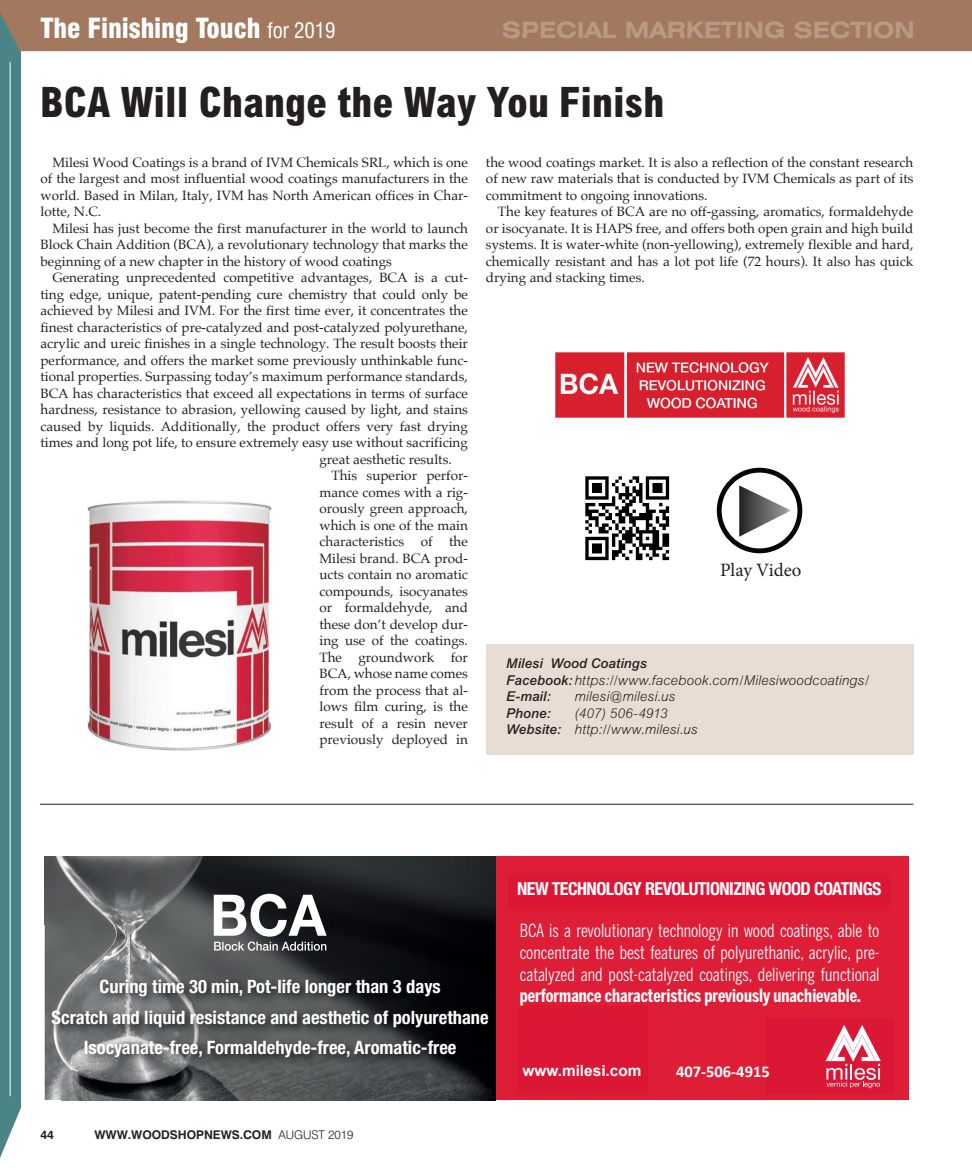
<style>
.page{position:relative;width:972px;height:1175px;background:#fff}
.page>*{position:absolute;margin:0;border:0;box-sizing:border-box;transform-origin:0 0}
.t1{font:800 condensed 42px "Arial";color:#231f20}
.t2{font:900 condensed 27px "Swiss 721 BT";letter-spacing:-.005em;color:#fff}
.t3{font:700 expanded 22.5px "Swiss 721 BT";letter-spacing:-.005em;color:#b99984}
.t4{font:18.9px "Minion Pro";color:#231f20}
.t5{font:700 condensed 18.45px/30.8px "Helvetica Neue LT Std";color:#fff;text-align:center}
.t6{font:18px/21.6px "Benton Sans Comp";color:#fff;text-align:justify}
.t7{font:700 condensed 18px "Helvetica Neue LT Std";letter-spacing:-.03em;color:#fff}
.t8{font:700 16.5px "Calibri";color:#fff}
.t9{font:700 15.45px "Arial";color:#fff}
.BODY_TEXT{font:13.5px/16.5px "Palatino";color:#231f20;text-align:justify}
.INFO_TEXT{font:italic 300 13.5px "Arial";letter-spacing:.005em;color:#231f20}
.INFO_TEXT-2{font:italic 500 13.5px "Arial";letter-spacing:.01em;color:#231f20}
.t10{font:700 12px "Swiss 721 BT";letter-spacing:-.005em;color:#231f20}
.t11{font:700 9.3px "Helvetica Neue";color:#fff}
.s1{font-weight:400;font-size:21px}
.s2{font-weight:500}
.s3{font-weight:300}
.s4{font-weight:700}
.s5{font-family:"Helvetica Neue";font-size:9.3px}
</style>
<div class="page">
<svg style="left:0;top:51px;width:22px;height:1107px;background:#598e90"></svg>
<div style="left:0;top:0;width:972px;height:51px;background:#a2795f"></div>
<hr style="left:10px;top:62px;width:1px;height:1034px;background:#fff">
<div style="left:717px;top:468px;width:85px;height:85px;border:5px solid #060504;border-radius:50%"></div>
<svg style="left:739px;top:485px;width:52px;height:52px"></svg>
<hr style="left:40px;top:804px;width:873px;height:1px;background:#231f20">
<img style="left:88px;top:500px;width:184px;height:251px">
<div style="left:486px;top:644px;width:427px;height:111px;background:#e8dcd3"></div>
<img style="left:555px;top:352px;width:290px;height:66px">
<div style="left:495px;top:857px;width:414px;height:243px;background:#de1d37"></div>
<img style="left:45px;top:857px;width:450px;height:67px">
<img style="left:45px;top:924px;width:86px;height:68px">
<img style="left:131px;top:924px;width:364px;height:50px">
<img style="left:45px;top:992px;width:16px;height:108px">
<img style="left:61px;top:1069px;width:434px;height:31px">
<svg style="left:214px;top:893px;width:113px;height:57px"></svg>
<img style="left:48px;top:974px;width:447px;height:95px">
<div style="left:509px;top:875px;width:382px;height:34px;background:#dc1736"></div>
<div style="left:766px;top:1018px;width:128px;height:76px;background:#dc1736"></div>
<svg style="left:826px;top:1025px;width:55px;height:63px"></svg>
<div style="left:519px;top:1004px;width:129px;height:88px;background:#dc1736"></div>
<img style="left:585px;top:476px;width:85px;height:85px">
<p class="t2" style="left:40px;top:12px;width:297px">The Finishing Touch <span class="s1">for 2019</span></p>
<p class="t3" style="left:502px;top:17px;width:415px">SPECIAL MARKETING SECTION</p>
<p class="t1" style="left:40px;top:77px;width:625px">BCA Will Change the Way You Finish</p>
<p class="BODY_TEXT" style="left:40px;top:154px;width:429px;text-indent:12px">Milesi Wood Coatings is a brand of IVM Chemicals SRL, which is one of the largest and most influential wood coatings manufacturers in the world. Based in Milan, Italy, IVM has North American offices in Char&shy;lotte, N.C.</p>
<p class="BODY_TEXT" style="left:40px;top:220px;width:429px;text-indent:12px">Milesi has just become the first manufacturer in the world to launch Block Chain Addition (BCA), a revolutionary technology that marks the beginning of a new chapter in the history of wood coatings</p>
<p class="BODY_TEXT" style="left:52px;top:269px;width:417px">Generating unprecedented competitive advantages, BCA is a cut-</p>
<p class="BODY_TEXT" style="left:40px;top:286px;width:429px">ting edge, unique, patent-pending cure chemistry that could only be</p>
<p class="BODY_TEXT" style="left:40px;top:302px;width:429px">achieved by Milesi and IVM. For the first time ever, it concentrates the</p>
<p class="BODY_TEXT" style="left:40px;top:319px;width:429px">finest characteristics of pre-catalyzed and post-catalyzed polyurethane,</p>
<p class="BODY_TEXT" style="left:40px;top:335px;width:429px">acrylic and ureic finishes in a single technology. The result boosts their</p>
<p class="BODY_TEXT" style="left:40px;top:352px;width:429px">performance, and offers the market some previously unthinkable func-</p>
<p class="BODY_TEXT" style="left:40px;top:368px;width:429px">tional properties. Surpassing today’s maximum performance standards,</p>
<p class="BODY_TEXT" style="left:40px;top:385px;width:429px">BCA has characteristics that exceed all expectations in terms of surface</p>
<p class="BODY_TEXT" style="left:40px;top:401px;width:429px">hardness, resistance to abrasion, yellowing caused by light, and stains</p>
<p class="BODY_TEXT" style="left:40px;top:418px;width:429px">caused by liquids. Additionally, the product offers very fast drying</p>
<p class="BODY_TEXT" style="left:40px;top:434px;width:429px">times and long pot life, to ensure extremely easy use without sacrificing</p>
<p class="BODY_TEXT" style="left:319px;top:451px;width:134px">great aesthetic results.</p>
<p class="BODY_TEXT" style="left:319px;top:467px;width:150px;text-indent:12px">This superior perfor&shy;mance comes with a rig&shy;orously green approach, which is one of the main characteristics of the Milesi brand. BCA prod&shy;ucts contain no aromatic compounds, isocyanates or formaldehyde, and these don’t develop dur&shy;ing use of the coatings.<br>The groundwork for BCA, whose name comes from the process that al&shy;lows film curing, is the result of a resin never previously deployed in</p>
<p class="BODY_TEXT" style="left:486px;top:154px;width:429px">the wood coatings market. It is also a reflection of the constant research of new raw materials that is conducted by IVM Chemicals as part of its commitment to ongoing innovations.</p>
<p class="BODY_TEXT" style="left:486px;top:203px;width:429px;text-indent:12px">The key features of BCA are no off-gassing, aromatics, formaldehyde or isocyanate. It is HAPS free, and offers both open grain and high build systems. It is water-white (non-yellowing), extremely flexible and hard, chemically resistant and has a lot pot life (72 hours). It also has quick drying and stacking times.</p>
<p class="t4" style="left:720px;top:557px;width:83px">Play Video</p>
<p class="INFO_TEXT-2" style="left:506px;top:656px;width:142px">Milesi Wood Coatings</p>
<p class="INFO_TEXT" style="left:506px;top:672px;width:364px"><span class="s2">Facebook:</span>https://www.facebook.com/Milesiwoodcoatings/</p>
<p class="INFO_TEXT-2" style="left:506px;top:689px;width:46px">E-mail:</p>
<p class="INFO_TEXT" style="left:574px;top:689px;width:102px">milesi@milesi.us</p>
<p class="INFO_TEXT-2" style="left:506px;top:705px;width:46px">Phone:</p>
<p class="INFO_TEXT" style="left:574px;top:705px;width:95px">(407) 506-4913</p>
<p class="INFO_TEXT" style="left:506px;top:722px;width:193px"><span class="s2">Website:</span> http://www.milesi.us</p>
<p class="t5" style="left:52px;top:970px;width:439px">Curing time 30 min, Pot-life longer than 3 days<br>Scratch and liquid resistance and aesthetic of polyurethane<br>Isocyanate-free, Formaldehyde-free, Aromatic-free</p>
<p class="t10" style="left:40px;top:1127px;width:15px">44</p>
<p class="t10" style="left:94px;top:1127px;width:260px">WWW.WOODSHOPNEWS.COM <span class="s3">AUGUST 2019</span></p>
<p class="t7" style="left:517px;top:878px;width:366px">NEW TECHNOLOGY REVOLUTIONIZING WOOD COATINGS</p>
<p class="t6" style="left:520px;top:919px;width:361px">BCA is a revolutionary technology in wood coatings, able to concentrate the best features of polyurethanic, acrylic, pre&shy;catalyzed and post-catalyzed coatings, delivering functional <span class="s4">performance characteristics previously unachievable.</span></p>
<p class="t9" style="left:517px;top:1060px;width:126px"><span class="s5">B</span>www.milesi.com</p>
<p class="t11" style="left:524px;top:1063px;width:125px">uilding C – Exhibit Hall Level</p>
<p class="t8" style="left:676px;top:1060px;width:95px">407-506-4915</p>
</div>
